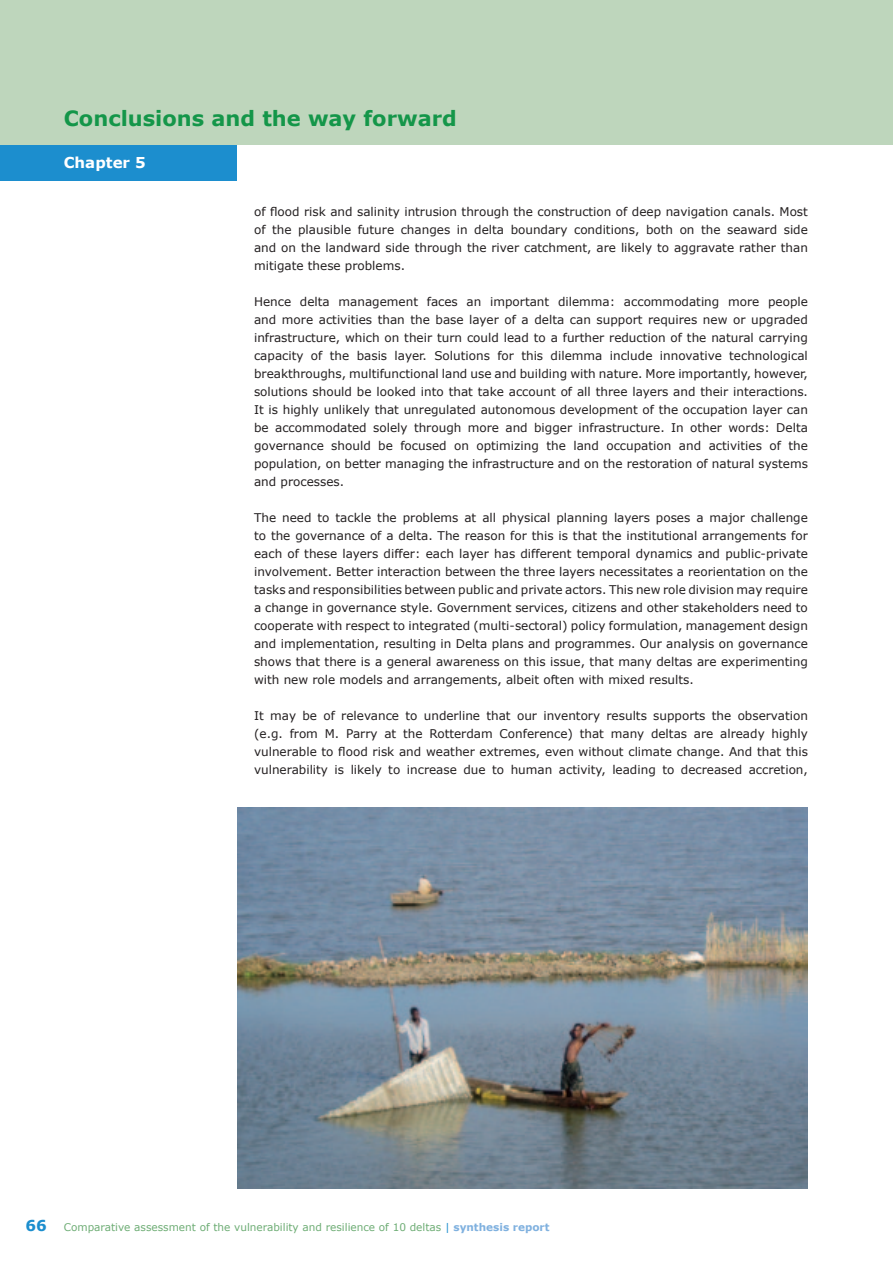
<style>
.page{position:relative;width:893px;height:1263px;background:#fff}
.page>*{position:absolute;margin:0;border:0;box-sizing:border-box;transform-origin:0 0}
.t1{font:700 21px "Verdana";color:#149649}
.t2{font:700 15px "Verdana";color:#fff}
.t3{font:12px/18px "Verdana";color:#231f20;text-align:justify}
.t4{font:10.5px "Verdana";color:#6ead75}
.s1{font-weight:700;font-size:15px;color:#1c8ece}
.s2{color:#1c8ece}
.s3{font-weight:700;color:#80b1df}
</style>
<div class="page">
<div style="left:0;top:144px;width:237px;height:36px;background:#1c8ece"></div>
<div style="left:0;top:0;width:893px;height:144px;background:#bed6bc"></div>
<img style="left:237px;top:807px;width:571px;height:381px">
<h1 class="t1" style="left:64px;top:105px;width:395px">Conclusions and the way forward</h1>
<p class="t2" style="left:64px;top:153px;width:84px">Chapter 5</p>
<p class="t3" style="left:254px;top:203px;width:555px">of flood risk and salinity intrusion through the construction of deep navigation canals. Most of the plausible future changes in delta boundary conditions, both on the seaward side and on the landward side through the river catchment, are likely to aggravate rather than mitigate these problems.</p>
<p class="t3" style="left:254px;top:293px;width:555px">Hence delta management faces an important dilemma: accommodating more people and more activities than the base layer of a delta can support requires new or upgraded infrastructure, which on their turn could lead to a further reduction of the natural carrying capacity of the basis layer. Solutions for this dilemma include innovative technological breakthroughs, multifunctional land use and building with nature. More importantly, however, solutions should be looked into that take account of all three layers and their interactions.<br>It is highly unlikely that unregulated autonomous development of the occupation layer can be accommodated solely through more and bigger infrastructure. In other words: Delta governance should be focused on optimizing the land occupation and activities of the population, on better managing the infrastructure and on the restoration of natural systems and processes.</p>
<p class="t3" style="left:254px;top:509px;width:555px">The need to tackle the problems at all physical planning layers poses a major challenge to the governance of a delta. The reason for this is that the institutional arrangements for each of these layers differ: each layer has different temporal dynamics and public-private involvement. Better interaction between the three layers necessitates a reorientation on the tasks and responsibilities between public and private actors. This new role division may require a change in governance style. Government services, citizens and other stakeholders need to cooperate with respect to integrated (multi-sectoral) policy formulation, management design and implementation, resulting in Delta plans and programmes. Our analysis on governance shows that there is a general awareness on this issue, that many deltas are experimenting with new role models and arrangements, albeit often with mixed results.</p>
<p class="t3" style="left:254px;top:707px;width:555px">It may be of relevance to underline that our inventory results supports the observation (e.g. from M. Parry at the Rotterdam Conference) that many deltas are already highly vulnerable to flood risk and weather extremes, even without climate change. And that this vulnerability is likely to increase due to human activity, leading to decreased accretion,</p>
<p class="t4" style="left:25px;top:1220px;width:526px"><span class="s1">66</span> Comparative assessment of the vulnerability and resilience of 10 deltas <span class="s2">|</span> <span class="s3">synthesis report</span></p>
</div>
